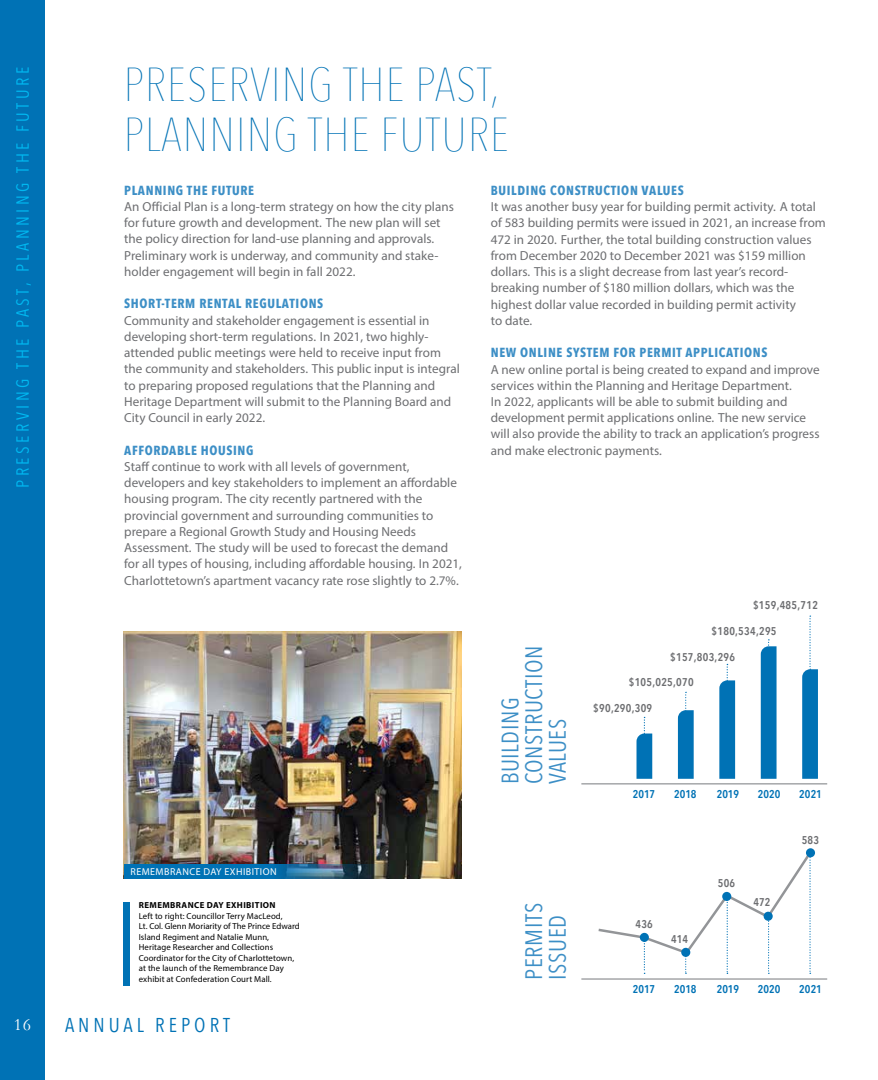
<style>
.page{position:relative;width:878px;height:1080px;background:#fff}
.page>*{position:absolute;margin:0;border:0;box-sizing:border-box;transform-origin:0 0}
.t1{font:200 47.5px/50px "Avenir Next Condensed";letter-spacing:.025em;color:#0072b5}
.t2{font:23.75px/23.8px "Avenir Next Condensed";letter-spacing:.025em;color:#3d8fc6}
.t3{font:20px "Avenir Next Condensed";letter-spacing:.2em;color:#0072b5}
.t4{font:17.5px "Avenir Next Condensed";letter-spacing:.2em;color:#00b9f1}
.t5{font:17.5px "Garamond";color:#fff}
.t6{font:13.12px/16.2px "Myriad Pro";color:#6d6e71}
.t7{font:700 13.12px "Avenir Next Condensed";letter-spacing:.05em;color:#3d8fc6}
.t8{font:600 11.25px "Avenir Next Condensed";letter-spacing:.025em;color:#6d6e71}
.t9{font:600 11.25px "Avenir Next Condensed";letter-spacing:.01em;color:#0072b5}
.t10{font:10px "Myriad Pro";letter-spacing:.045em;color:#fff}
.t11{font:8.75px/10.5px "Myriad Pro";letter-spacing:.01em;color:#000}
.t12{font:700 8.75px "Myriad Pro";letter-spacing:.045em;color:#000}
</style>
<div class="page">
<div style="left:0;top:0;width:45px;height:1080px;background:#0072b5"></div>
<div style="left:124px;top:902px;width:6px;height:84px;background:#0072b5"></div>
<img style="left:124px;top:632px;width:337px;height:232px">
<img style="left:124px;top:864px;width:337px;height:15px">
<hr style="left:581px;top:783px;width:246px;height:1px;background:#939598">
<svg style="left:802px;top:616px;width:16px;height:163px"></svg>
<svg style="left:760px;top:639px;width:16px;height:140px;background:#1a80bc"></svg>
<svg style="left:719px;top:664px;width:16px;height:115px;background:#2a89c1"></svg>
<svg style="left:678px;top:692px;width:15px;height:87px"></svg>
<svg style="left:636px;top:717px;width:16px;height:62px"></svg>
<hr style="left:581px;top:978px;width:246px;height:2px;background:#939598">
<svg style="left:598px;top:855px;width:214px;height:119px"></svg>
<div style="left:806px;top:848px;width:9px;height:9px;background:#0072b5;border-radius:50%"></div>
<div style="left:722px;top:892px;width:9px;height:9px;background:#0072b5;border-radius:50%"></div>
<div style="left:763px;top:912px;width:9px;height:9px;background:#0072b5;border-radius:50%"></div>
<div style="left:681px;top:948px;width:9px;height:9px;background:#0072b5;border-radius:50%"></div>
<div style="left:639px;top:933px;width:10px;height:9px;background:#0072b5;border-radius:50%"></div>
<h3 class="t4" style="left:8px;top:488px;width:423px;rotate:-90deg">PRESERVING THE PAST, PLANNING THE FUTURE</h3>
<h1 class="t1" style="left:124px;top:59px;width:386px">PRESERVING THE PAST,<br>PLANNING THE FUTURE</h1>
<p class="t7" style="left:124px;top:182px;width:131px">PLANNING THE FUTURE</p>
<p class="t6" style="left:124px;top:198px;width:331px">An Official Plan is a long-term strategy on how the city plans for future growth and development. The new plan will set the policy direction for land-use planning and approvals.<br>Preliminary work is underway, and community and stake&shy;holder engagement will begin in fall 2022.</p>
<p class="t7" style="left:124px;top:296px;width:200px">SHORT-TERM RENTAL REGULATIONS</p>
<p class="t6" style="left:124px;top:312px;width:337px">Community and stakeholder engagement is essential in developing short-term regulations. In 2021, two highly&shy;attended public meetings were held to receive input from the community and stakeholders. This public input is integral to preparing proposed regulations that the Planning and Heritage Department will submit to the Planning Board and City Council in early 2022.</p>
<p class="t7" style="left:124px;top:442px;width:131px">AFFORDABLE HOUSING</p>
<p class="t6" style="left:124px;top:458px;width:339px">Staff continue to work with all levels of government, developers and key stakeholders to implement an affordable housing program. The city recently partnered with the provincial government and surrounding communities to prepare a Regional Growth Study and Housing Needs Assessment. The study will be used to forecast the demand for all types of housing, including affordable housing. In 2021, Charlottetown’s apartment vacancy rate rose slightly to 2.7%.</p>
<p class="t10" style="left:131px;top:865px;width:148px">REMEMBRANCE DAY EXHIBITION</p>
<p class="t12" style="left:139px;top:900px;width:138px">REMEMBRANCE DAY EXHIBITION</p>
<p class="t11" style="left:139px;top:911px;width:162px">Left to right: Councillor Terry MacLeod,<br>Lt. Col. Glenn Moriarity of The Prince Edward Island Regiment and Natalie Munn, Heritage Researcher and Collections Coordinator for the City of Charlottetown, at the launch of the Remembrance Day exhibit at Confederation Court Mall.</p>
<p class="t7" style="left:490px;top:182px;width:194px">BUILDING CONSTRUCTION VALUES</p>
<p class="t6" style="left:490px;top:198px;width:336px">It was another busy year for building permit activity. A total of 583 building permits were issued in 2021, an increase from 472 in 2020. Further, the total building construction values from December 2020 to December 2021 was $159 million dollars. This is a slight decrease from last year’s record&shy;breaking number of $180 million dollars, which was the highest dollar value recorded in building permit activity<br>to date.</p>
<p class="t7" style="left:490px;top:345px;width:278px">NEW ONLINE SYSTEM FOR PERMIT APPLICATIONS</p>
<p class="t6" style="left:490px;top:361px;width:330px">A new online portal is being created to expand and improve services within the Planning and Heritage Department.<br>In 2022, applicants will be able to submit building and development permit applications online. The new service will also provide the ability to track an application’s progress and make electronic payments.</p>
<p class="t8" style="left:753px;top:595px;width:66px">$159,485,712</p>
<h2 class="t2" style="left:497px;top:784px;width:140px;rotate:-90deg">BUILDING<br>CONSTRUCTION<br>VALUES</h2>
<h2 class="t2" style="left:521px;top:980px;width:78px;rotate:-90deg">PERMITS<br>ISSUED</h2>
<p class="t8" style="left:711px;top:621px;width:66px">$180,534,295</p>
<p class="t8" style="left:670px;top:647px;width:66px">$157,803,296</p>
<p class="t8" style="left:628px;top:673px;width:66px">$105,025,070</p>
<p class="t8" style="left:593px;top:698px;width:60px">$90,290,309</p>
<p class="t9" style="left:633px;top:784px;width:24px">2017</p>
<p class="t9" style="left:674px;top:784px;width:24px">2018</p>
<p class="t9" style="left:716px;top:784px;width:24px">2019</p>
<p class="t9" style="left:757px;top:784px;width:24px">2020</p>
<p class="t9" style="left:799px;top:784px;width:24px">2021</p>
<p class="t8" style="left:635px;top:915px;width:19px">436</p>
<p class="t8" style="left:671px;top:930px;width:18px">414</p>
<p class="t8" style="left:718px;top:873px;width:19px">506</p>
<p class="t8" style="left:753px;top:892px;width:19px">472</p>
<p class="t8" style="left:801px;top:830px;width:19px">583</p>
<p class="t9" style="left:633px;top:979px;width:24px">2017</p>
<p class="t9" style="left:674px;top:979px;width:24px">2018</p>
<p class="t9" style="left:716px;top:979px;width:24px">2019</p>
<p class="t9" style="left:757px;top:979px;width:24px">2020</p>
<p class="t9" style="left:799px;top:979px;width:24px">2021</p>
<h3 class="t5" style="left:14px;top:1014px;width:19px">16</h3>
<h3 class="t3" style="left:65px;top:1008px;width:166px">ANNUAL REPORT</h3>
</div>
